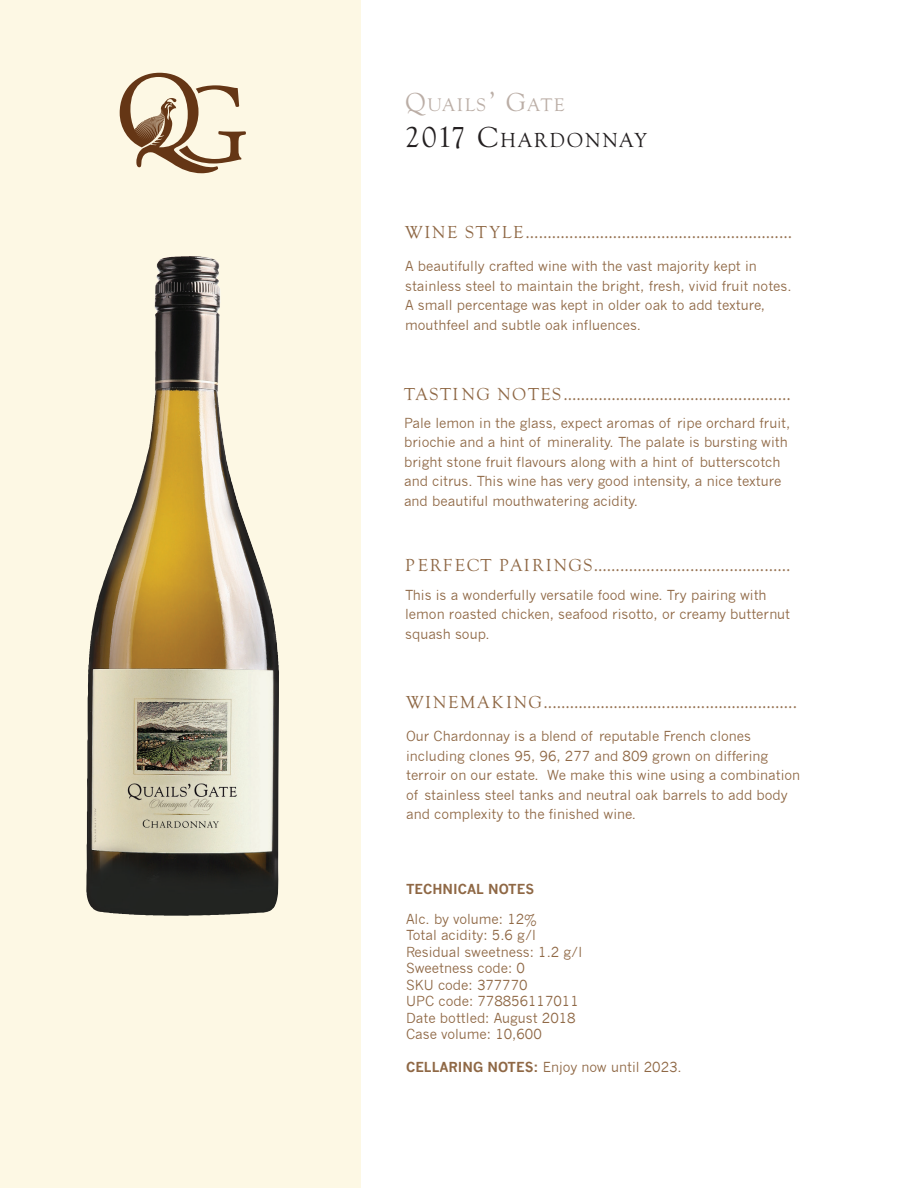
<style>
.page{position:relative;width:918px;height:1188px;background:#fff}
.page>*{position:absolute;margin:0;border:0;box-sizing:border-box;transform-origin:0 0}
.t1{font:21px "Goudy Old Sty T";letter-spacing:.085em;color:#231f20}
.t2{font:18.9px "Goudy Old Sty T";letter-spacing:.085em;color:#bbaea6}
.t3{font:18px "Goudy Old Sty T";letter-spacing:.09em;color:#8f6845}
.t4{font:13.5px/19.5px "News Gothic";color:#8f6845}
.t5{font:700 13.5px "News Gothic";color:#8f6845}
.s1{font-size:27px}
.s2{font-size:30px}
.s3{font-weight:700}
</style>
<div class="page">
<svg style="left:0;top:0;width:360px;height:1188px;background:#ebe5d0"></svg>
<img style="left:97px;top:256px;width:92px;height:350px">
<svg style="left:120px;top:73px;width:126px;height:100px;background:#ccbaa2"></svg>
<h2 class="t2" style="left:405px;top:95px;width:161px"><span class="s1">Q</span>UAILS<span class="s1">’ G</span>ATE</h2>
<h1 class="t1" style="left:405px;top:129px;width:243px"><span class="s2">2017 C</span>HARDONNAY</h1>
<h3 class="t3" style="left:405px;top:222px;width:388px">WINE STYLE.............................................................</h3>
<p class="t4" style="left:405px;top:257px;width:388px">A beautifully crafted wine with the vast majority kept in stainless steel to maintain the bright, fresh, vivid fruit notes.<br>A small percentage was kept in older oak to add texture, mouthfeel and subtle oak influences.</p>
<h3 class="t3" style="left:404px;top:384px;width:388px">TASTI NG NOTES....................................................</h3>
<p class="t4" style="left:404px;top:413px;width:388px">Pale lemon in the glass, expect aromas of ripe orchard fruit, briochie and a hint of minerality. The palate is bursting with bright stone fruit flavours along with a hint of butterscotch and citrus. This wine has very good intensity, a nice texture and beautiful mouthwatering acidity.</p>
<h3 class="t3" style="left:405px;top:555px;width:387px">P ERFECT PAIRINGS.............................................</h3>
<p class="t4" style="left:405px;top:585px;width:387px">This is a wonderfully versatile food wine. Try pairing with lemon roasted chicken, seafood risotto, or creamy butternut squash soup.</p>
<h3 class="t3" style="left:406px;top:692px;width:392px">WINEMAK ING..........................................................</h3>
<p class="t4" style="left:406px;top:727px;width:396px">Our Chardonnay is a blend of reputable French clones including clones 95, 96, 277 and 809 grown on differing terroir on our estate. We make this wine using a combination of stainless steel tanks and neutral oak barrels to add body and complexity to the finished wine.</p>
<p class="t5" style="left:406px;top:881px;width:130px">TECHNICAL NOTES</p>
<p class="t4" style="left:406px;top:911px;width:178px;line-height:16.5px">Alc. by volume: 12%<br>Total acidity: 5.6 g/l<br>Residual sweetness: 1.2 g/l<br>Sweetness code: 0<br>SKU code: 377770<br>UPC code: 778856117011<br>Date bottled: August 2018<br>Case volume: 10,600</p>
<p class="t4" style="left:406px;top:1058px;width:277px"><span class="s3">CELLARING NOTES:</span> Enjoy now until 2023.</p>
</div>
